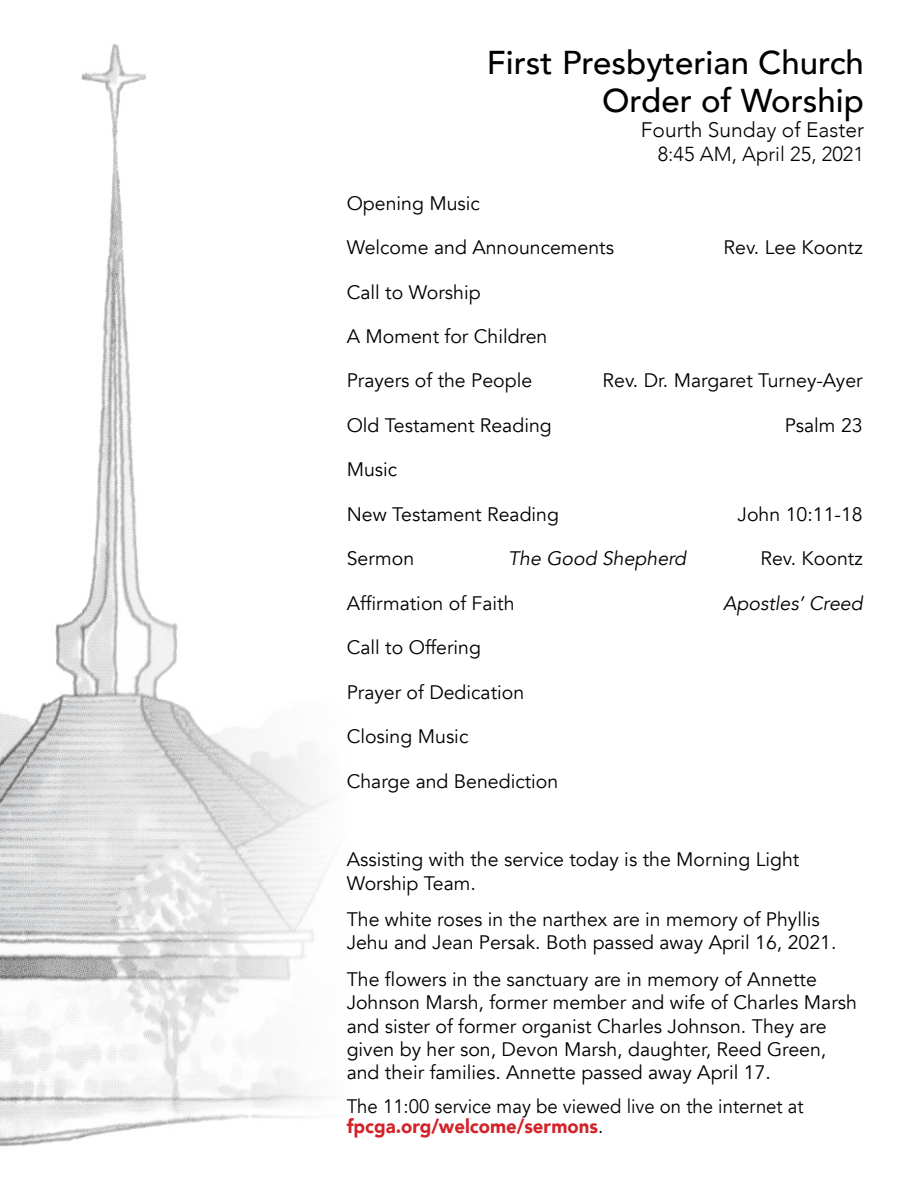
<style>
.page{position:relative;width:918px;height:1188px;background:#fff}
.page>*{position:absolute;margin:0;border:0;box-sizing:border-box;transform-origin:0 0}
.t1{font:500 33px/37.5px "Avenir";color:#000;text-align:right}
.t2{font:300 21px "Avenir";color:#000}
.t3{font:300 20.25px "Avenir";color:#000}
.t4{font:19.5px/23.4px "Avenir";color:#000}
.t5{font:19.5px/20.2px "Avenir";color:#000;scale:.95 1}
.t6{font:italic 19.5px "Avenir";color:#000}
.s1{font-weight:900;color:#d2232a}
</style>
<div class="page">
<img style="left:0;top:43px;width:328px;height:1104px">
<h1 class="t1" style="left:487px;top:45px;width:379px">First Presbyterian Church<br>Order of Worship</h1>
<p class="t2" style="left:641px;top:116px;width:225px">Fourth Sunday of Easter</p>
<p class="t3" style="left:658px;top:141px;width:208px">8:45 AM, April 25, 2021</p>
<p class="t4" style="left:347px;top:192px;width:135px">Opening Music</p>
<p class="t4" style="left:347px;top:236px;width:269px">Welcome and Announcements</p>
<p class="t4" style="left:724px;top:236px;width:141px">Rev. Lee Koontz</p>
<p class="t4" style="left:347px;top:281px;width:135px">Call to Worship</p>
<p class="t4" style="left:347px;top:325px;width:202px">A Moment for Children</p>
<p class="t4" style="left:347px;top:370px;width:187px">Prayers of the People</p>
<p class="t4" style="left:603px;top:370px;width:262px">Rev. Dr. Margaret Turney-Ayer</p>
<p class="t4" style="left:347px;top:414px;width:207px">Old Testament Reading</p>
<p class="t4" style="left:785px;top:414px;width:80px">Psalm 23</p>
<p class="t4" style="left:347px;top:458px;width:52px">Music</p>
<p class="t4" style="left:347px;top:503px;width:214px">New Testament Reading</p>
<p class="t4" style="left:738px;top:503px;width:127px">John 10:11-18</p>
<p class="t4" style="left:347px;top:547px;width:69px">Sermon</p>
<p class="t6" style="left:508px;top:546px;width:180px">The Good Shepherd</p>
<p class="t4" style="left:760px;top:547px;width:104px">Rev. Koontz</p>
<p class="t4" style="left:347px;top:592px;width:169px">Affirmation of Faith</p>
<p class="t6" style="left:723px;top:590px;width:141px">Apostles’ Creed</p>
<p class="t4" style="left:347px;top:636px;width:136px">Call to Offering</p>
<p class="t4" style="left:347px;top:681px;width:179px">Prayer of Dedication</p>
<p class="t4" style="left:347px;top:725px;width:123px">Closing Music</p>
<p class="t4" style="left:347px;top:770px;width:213px">Charge and Benediction</p>
<p class="t4" style="left:347px;top:848px;width:454px">Assisting with the service today is the Morning Light<br>Worship Team.</p>
<p class="t4" style="left:347px;top:908px;width:491px">The white roses in the narthex are in memory of Phyllis<br>Jehu and Jean Persak. Both passed away April 16, 2021.</p>
<p class="t4" style="left:347px;top:968px;width:512px">The flowers in the sanctuary are in memory of Annette Johnson Marsh, former member and wife of Charles Marsh and sister of former organist Charles Johnson. They are given by her son, Devon Marsh, daughter, Reed Green, and their families. Annette passed away April 17.</p>
<p class="t5" style="left:347px;top:1096px;width:483px">The 11:00 service may be viewed live on the internet at <span class="s1">fpcga.org/welcome/sermons</span>.</p>
</div>
